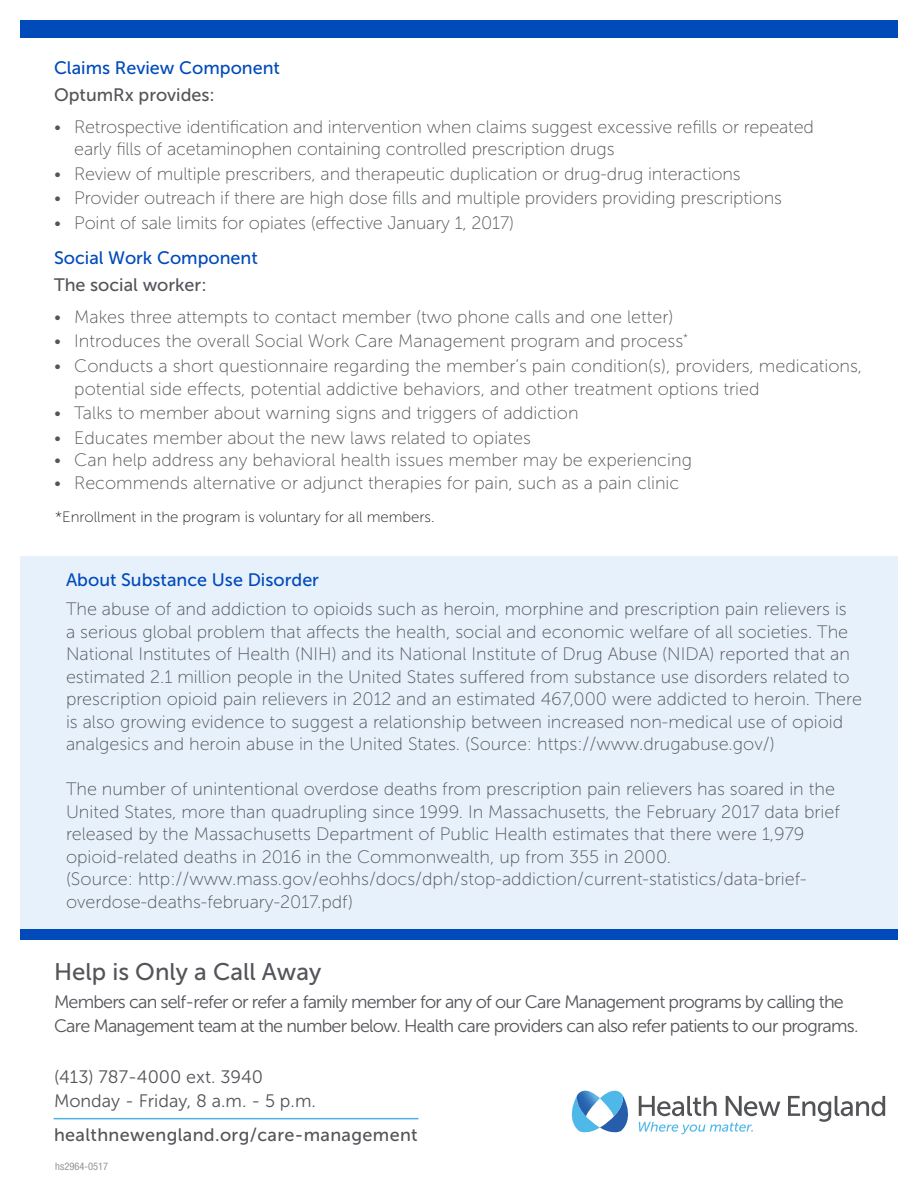
<style>
.page{position:relative;width:918px;height:1188px;background:#fff}
.page>*{position:absolute;margin:0;border:0;box-sizing:border-box;transform-origin:0 0}
.t1{font:24px "Museo Sans 500";color:#54555a}
.t2{font:18px/22.5px "Museo Sans 100";color:#54555a}
.t3{font:18px/24.6px "Museo Sans 300";letter-spacing:-.045em;color:#54555a}
.t4{font:18px "Museo Sans 500";color:#004aba}
.t5{font:18px/24.6px "Museo Sans 300";color:#54555a}
.t6{font:18px "Museo Sans 500";letter-spacing:.02em;color:#54555a}
.t7{font:18px "Museo Sans 500";color:#54555a}
.t8{font:15px "Museo Sans 100";color:#231f20}
.t9{font:condensed 10.5px "Helvetica Neue LT Std";color:#939598}
</style>
<div class="page">
<div style="left:20px;top:556px;width:878px;height:374px;background:#e7f1fb"></div>
<div style="left:20px;top:20px;width:878px;height:18px;background:#004aba"></div>
<svg style="left:788px;top:1096px;width:97px;height:26px"></svg>
<svg style="left:572px;top:1091px;width:208px;height:43px"></svg>
<hr style="left:54px;top:1118px;width:364px;height:1px;background:#4cb4e5">
<div style="left:20px;top:930px;width:878px;height:10px;background:#004aba"></div>
<p class="t4" style="left:54px;top:57px;width:228px">Claims Review Component</p>
<p class="t7" style="left:54px;top:85px;width:162px">OptumRx provides:</p>
<p class="t2" style="left:74px;top:115px;width:741px;text-indent:-20px">• Retrospective identification and intervention when claims suggest excessive refills or repeated early fills of acetaminophen containing controlled prescription drugs</p>
<p class="t2" style="left:54px;top:163px;width:688px">• Review of multiple prescribers, and therapeutic duplication or drug-drug interactions</p>
<p class="t2" style="left:54px;top:187px;width:729px">• Provider outreach if there are high dose fills and multiple providers providing prescriptions</p>
<p class="t2" style="left:54px;top:212px;width:461px">• Point of sale limits for opiates (effective January 1, 2017)</p>
<p class="t4" style="left:54px;top:248px;width:205px">Social Work Component</p>
<p class="t7" style="left:54px;top:275px;width:154px">The social worker:</p>
<p class="t2" style="left:54px;top:306px;width:621px">• Makes three attempts to contact member (two phone calls and one letter)</p>
<p class="t2" style="left:54px;top:330px;width:636px">• Introduces the overall Social Work Care Management program and process<sup>*</sup></p>
<p class="t2" style="left:74px;top:355px;width:790px;text-indent:-20px">• Conducts a short questionnaire regarding the member’s pain condition(s), providers, medications, potential side effects, potential addictive behaviors, and other treatment options tried</p>
<p class="t2" style="left:54px;top:402px;width:526px">• Talks to member about warning signs and triggers of addiction</p>
<p class="t2" style="left:54px;top:427px;width:478px">• Educates member about the new laws related to opiates</p>
<p class="t2" style="left:54px;top:449px;width:639px">• Can help address any behavioral health issues member may be experiencing</p>
<p class="t2" style="left:54px;top:472px;width:627px">• Recommends alternative or adjunct therapies for pain, such as a pain clinic</p>
<p class="t8" style="left:55px;top:509px;width:381px">*Enrollment in the program is voluntary for all members.</p>
<p class="t4" style="left:66px;top:570px;width:255px">About Substance Use Disorder</p>
<p class="t2" style="left:66px;top:598px;width:798px">The abuse of and addiction to opioids such as heroin, morphine and prescription pain relievers is<br>a serious global problem that affects the health, social and economic welfare of all societies. The National Institutes of Health (NIH) and its National Institute of Drug Abuse (NIDA) reported that an estimated 2.1 million people in the United States suffered from substance use disorders related to prescription opioid pain relievers in 2012 and an estimated 467,000 were addicted to heroin. There is also growing evidence to suggest a relationship between increased non-medical use of opioid analgesics and heroin abuse in the United States. (Source: https://www.drugabuse.gov/)</p>
<p class="t2" style="left:66px;top:778px;width:775px">The number of unintentional overdose deaths from prescription pain relievers has soared in the United States, more than quadrupling since 1999. In Massachusetts, the February 2017 data brief released by the Massachusetts Department of Public Health estimates that there were 1,979 opioid-related deaths in 2016 in the Commonwealth, up from 355 in 2000.</p>
<p class="t2" style="left:66px;top:868px;width:742px">(Source: http://www.mass.gov/eohhs/docs/dph/stop-addiction/current-statistics/data-brief&shy;overdose-deaths-february-2017.pdf)</p>
<p class="t1" style="left:54px;top:958px;width:269px">Help is Only a Call Away</p>
<p class="t3" style="left:54px;top:989px;width:806px">Members can self-refer or refer a family member for any of our Care Management programs by calling the<br>Care Management team at the number below. Health care providers can also refer patients to our programs.</p>
<p class="t5" style="left:54px;top:1064px;width:263px">(413) 787-4000 ext. 3940<br>Monday - Friday, 8 a.m. - 5 p.m.</p>
<p class="t6" style="left:54px;top:1125px;width:365px">healthnewengland.org/care-management</p>
<p class="t9" style="left:55px;top:1160px;width:55px">hs2964-0517</p>
</div>
